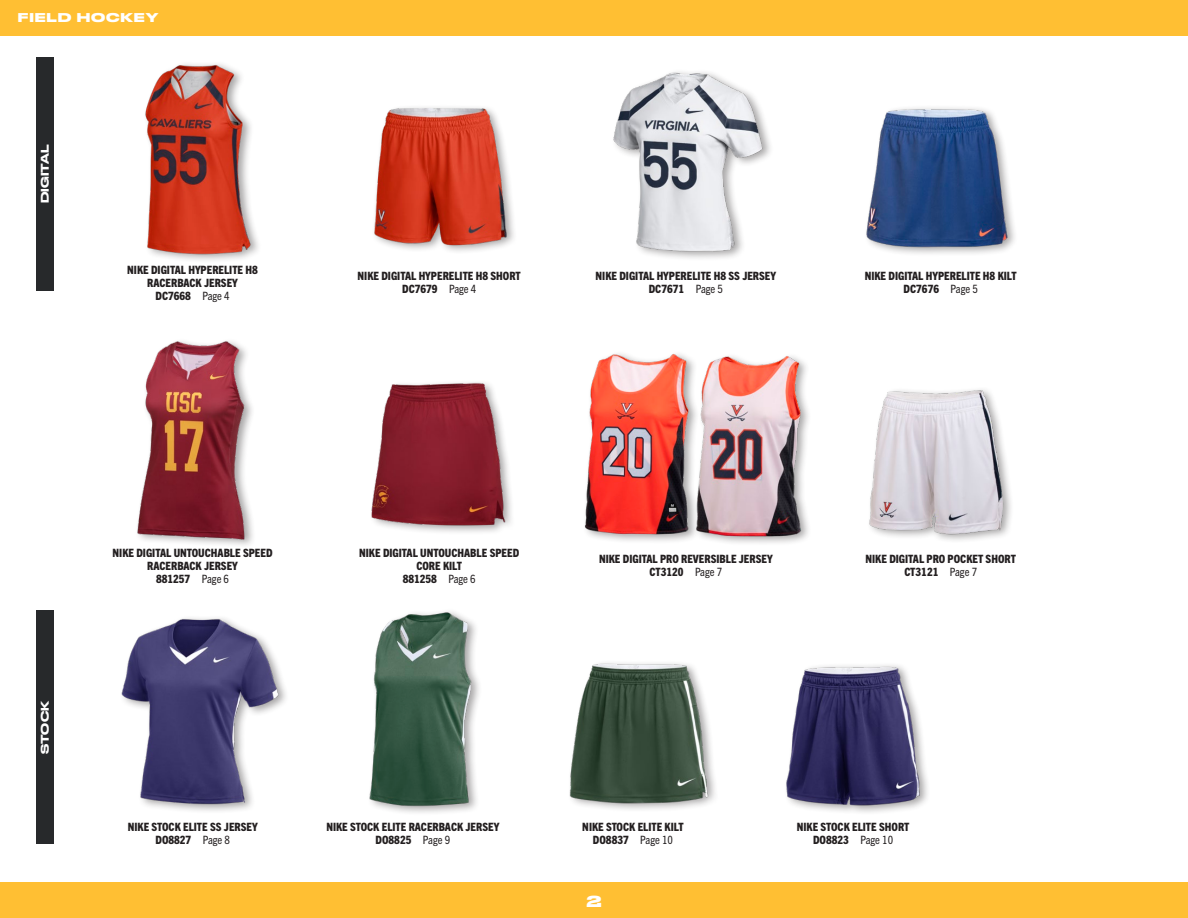
<style>
.page{position:relative;width:1188px;height:918px;background:#fff}
.page>*{position:absolute;margin:0;border:0;box-sizing:border-box;transform-origin:0 0}
.t1{font:700 15px "Druk Wide";color:#fff}
.t2{font:700 12px "Druk Wide";letter-spacing:.07em;color:#fff}
.t3{font:800 condensed 11.55px "Trade Gothic Next LT Pro";color:#231f20}
.t4{font:500 10.5px "Druk Wide";letter-spacing:.01em;color:#fff}
.s1{font-weight:400}
</style>
<div class="page">
<div style="left:0;top:0;width:1188px;height:36px;background:#ffbf33"></div>
<div style="left:0;top:882px;width:1188px;height:36px;background:#ffbf33"></div>
<div style="left:36px;top:610px;width:18px;height:234px;background:#27292b"></div>
<div style="left:36px;top:57px;width:18px;height:234px;background:#27292b"></div>
<div style="left:143px;top:61px;width:119px;height:203px;background:#231f20;opacity:.4"></div>
<img style="left:143px;top:64px;width:119px;height:191px">
<img style="left:374px;top:107px;width:140px;height:145px">
<div style="left:612px;top:69px;width:162px;height:192px;background:#231f20;opacity:.4"></div>
<img style="left:612px;top:69px;width:155px;height:186px">
<img style="left:866px;top:108px;width:149px;height:146px">
<div style="left:135px;top:338px;width:121px;height:211px;background:#231f20;opacity:.4"></div>
<img style="left:135px;top:339px;width:121px;height:203px">
<img style="left:371px;top:382px;width:140px;height:150px">
<div style="left:583px;top:350px;width:117px;height:194px;background:#231f20;opacity:.4"></div>
<img style="left:583px;top:353px;width:111px;height:181px">
<div style="left:867px;top:386px;width:147px;height:158px;background:#231f20;opacity:.4"></div>
<img style="left:867px;top:388px;width:142px;height:147px">
<div style="left:694px;top:352px;width:118px;height:194px;background:#231f20;opacity:.4"></div>
<img style="left:678px;top:355px;width:134px;height:181px">
<div style="left:120px;top:615px;width:169px;height:199px;background:#231f20;opacity:.4"></div>
<img style="left:120px;top:615px;width:160px;height:194px">
<div style="left:367px;top:608px;width:115px;height:208px;background:#231f20;opacity:.4"></div>
<img style="left:367px;top:608px;width:115px;height:202px">
<img style="left:786px;top:665px;width:142px;height:147px">
<img style="left:569px;top:663px;width:146px;height:147px">
<p class="t2" style="left:18px;top:8px;width:142px">FIELD HOCKEY</p>
<p class="t4" style="left:36px;top:203px;width:60px;rotate:-90deg">DIGITAL</p>
<p class="t3" style="left:127px;top:262px;width:132px">NIKE DIGITAL HYPERELITE H8</p>
<p class="t3" style="left:147px;top:275px;width:92px">RACERBACK JERSEY</p>
<p class="t3" style="left:155px;top:287px;width:76px">DC7668 <span class="s1">Page 4</span></p>
<p class="t3" style="left:358px;top:268px;width:165px">NIKE DIGITAL HYPERELITE H8 SHORT</p>
<p class="t3" style="left:402px;top:281px;width:76px">DC7679 <span class="s1">Page 4</span></p>
<p class="t3" style="left:596px;top:268px;width:182px">NIKE DIGITAL HYPERELITE H8 SS JERSEY</p>
<p class="t3" style="left:649px;top:281px;width:76px">DC7671 <span class="s1">Page 5</span></p>
<p class="t3" style="left:865px;top:268px;width:153px">NIKE DIGITAL HYPERELITE H8 KILT</p>
<p class="t3" style="left:904px;top:281px;width:76px">DC7676 <span class="s1">Page 5</span></p>
<p class="t4" style="left:36px;top:754px;width:55px;rotate:-90deg">STOCK</p>
<p class="t3" style="left:113px;top:545px;width:162px">NIKE DIGITAL UNTOUCHABLE SPEED</p>
<p class="t3" style="left:147px;top:558px;width:92px">RACERBACK JERSEY</p>
<p class="t3" style="left:156px;top:570px;width:75px">881257 <span class="s1">Page 6</span></p>
<p class="t3" style="left:359px;top:545px;width:162px">NIKE DIGITAL UNTOUCHABLE SPEED</p>
<p class="t3" style="left:416px;top:558px;width:47px">CORE KILT</p>
<p class="t3" style="left:403px;top:570px;width:75px">881258 <span class="s1">Page 6</span></p>
<p class="t3" style="left:599px;top:551px;width:175px">NIKE DIGITAL PRO REVERSIBLE JERSEY</p>
<p class="t3" style="left:649px;top:564px;width:74px">CT3120 <span class="s1">Page 7</span></p>
<p class="t3" style="left:866px;top:551px;width:152px">NIKE DIGITAL PRO POCKET SHORT</p>
<p class="t3" style="left:904px;top:564px;width:74px">CT3121 <span class="s1">Page 7</span></p>
<p class="t3" style="left:128px;top:819px;width:131px">NIKE STOCK ELITE SS JERSEY</p>
<p class="t3" style="left:155px;top:832px;width:76px">DO8827 <span class="s1">Page 8</span></p>
<p class="t3" style="left:326px;top:819px;width:174px">NIKE STOCK ELITE RACERBACK JERSEY</p>
<p class="t3" style="left:376px;top:832px;width:76px">DO8825 <span class="s1">Page 9</span></p>
<p class="t3" style="left:582px;top:819px;width:103px">NIKE STOCK ELITE KILT</p>
<p class="t3" style="left:593px;top:832px;width:82px">DO8837 <span class="s1">Page 10</span></p>
<p class="t1" style="left:586px;top:888px;width:17px">2</p>
<p class="t3" style="left:797px;top:819px;width:114px">NIKE STOCK ELITE SHORT</p>
<p class="t3" style="left:813px;top:832px;width:82px">DO8823 <span class="s1">Page 10</span></p>
</div>
